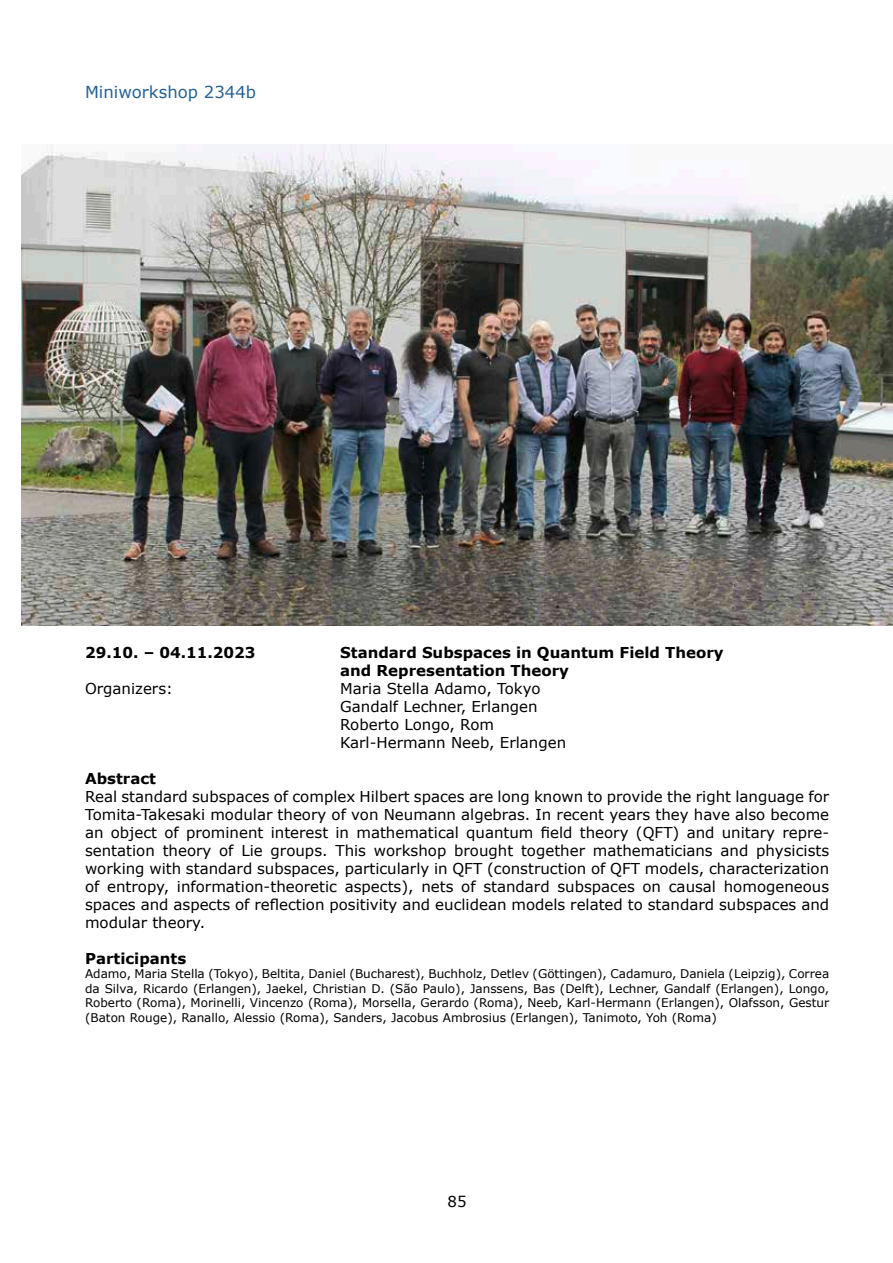
<style>
.page{position:relative;width:893px;height:1263px;background:#fff}
.page>*{position:absolute;margin:0;border:0;box-sizing:border-box;transform-origin:0 0}
.t1{font:16.5px "Verdana";color:#256193}
.t2{font:15px/18px "Verdana";color:#000}
.t3{font:700 15px/18px "Verdana";color:#000}
.t4{font:12px/14.4px "Verdana";color:#000;text-align:justify}
</style>
<div class="page">
<img style="left:21px;top:145px;width:872px;height:480px">
<p class="t1" style="left:85px;top:81px;width:173px">Miniworkshop 2344b</p>
<p class="t3" style="left:85px;top:643px;width:172px">29.10. – 04.11.2023</p>
<p class="t3" style="left:340px;top:643px;width:385px">Standard Subspaces in Quantum Field Theory and Representation Theory</p>
<p class="t2" style="left:85px;top:679px;width:89px">Organizers:</p>
<p class="t2" style="left:340px;top:679px;width:227px">Maria Stella Adamo, Tokyo<br>Gandalf Lechner, Erlangen<br>Roberto Longo, Rom<br>Karl-Hermann Neeb, Erlangen</p>
<p class="t3" style="left:85px;top:769px;width:72px">Abstract</p>
<p class="t2" style="left:85px;top:787px;width:746px;text-align:justify">Real standard subspaces of complex Hilbert spaces are long known to provide the right language for Tomita-Takesaki modular theory of von Neumann algebras. In recent years they have also become an object of prominent interest in mathematical quantum field theory (QFT) and unitary repre&shy;sentation theory of Lie groups. This workshop brought together mathematicians and physicists working with standard subspaces, particularly in QFT (construction of QFT models, characterization of entropy, information-theoretic aspects), nets of standard subspaces on causal homogeneous spaces and aspects of reflection positivity and euclidean models related to standard subspaces and modular theory.</p>
<p class="t3" style="left:85px;top:949px;width:103px">Participants</p>
<p class="t4" style="left:85px;top:966px;width:746px">Adamo, Maria Stella (Tokyo), Beltita, Daniel (Bucharest), Buchholz, Detlev (Göttingen), Cadamuro, Daniela (Leipzig), Correa da Silva, Ricardo (Erlangen), Jaekel, Christian D. (São Paulo), Janssens, Bas (Delft), Lechner, Gandalf (Erlangen), Longo, Roberto (Roma), Morinelli, Vincenzo (Roma), Morsella, Gerardo (Roma), Neeb, Karl-Hermann (Erlangen), Olafsson, Gestur (Baton Rouge), Ranallo, Alessio (Roma), Sanders, Jacobus Ambrosius (Erlangen), Tanimoto, Yoh (Roma)</p>
<p class="t2" style="left:448px;top:1193px;width:21px">85</p>
</div>
